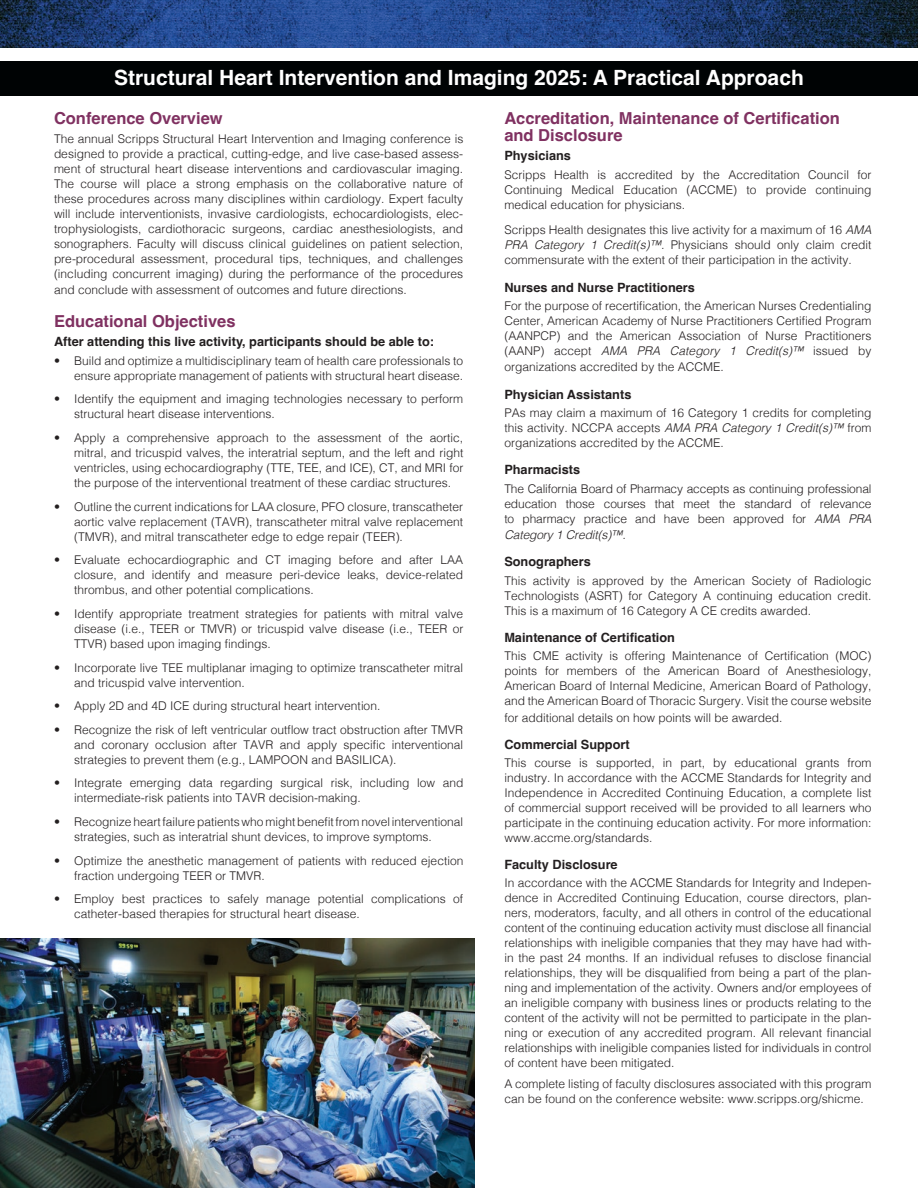
<style>
.page{position:relative;width:918px;height:1188px;background:#fff}
.page>*{position:absolute;margin:0;border:0;box-sizing:border-box;transform-origin:0 0}
.t1{font:700 21px "Helvetica";color:#fff}
.t2{font:700 16.5px/16.5px "Helvetica";color:#803161}
.t3{font:700 12.75px "Helvetica";color:#231f20}
.t4{font:300 12px/15px "Helvetica";color:#231f20;text-align:justify}
.t5{font:italic 300 12px "Helvetica";letter-spacing:-.01em;color:#231f20}
.s1{font-style:italic}
</style>
<div class="page">
<img style="left:0;top:0;width:918px;height:48px">
<div style="left:0;top:62px;width:918px;height:34px;background:#000304"></div>
<img style="left:0;top:939px;width:474px;height:249px">
<h1 class="t1" style="left:114px;top:65px;width:691px">Structural Heart Intervention and Imaging 2025: A Practical Approach</h1>
<h2 class="t2" style="left:54px;top:112px;width:170px">Conference Overview</h2>
<p class="t4" style="left:54px;top:130px;width:411px">The annual Scripps Structural Heart Intervention and Imaging conference is designed to provide a practical, cutting-edge, and live case-based assess&shy;ment of structural heart disease interventions and cardiovascular imaging.<br>The course will place a strong emphasis on the collaborative nature of these procedures across many disciplines within cardiology. Expert faculty will include interventionists, invasive cardiologists, echocardiologists, elec&shy;trophysiologists, cardiothoracic surgeons, cardiac anesthesiologists, and sonographers. Faculty will discuss clinical guidelines on patient selection, pre-procedural assessment, procedural tips, techniques, and challenges (including concurrent imaging) during the performance of the procedures</p>
<p class="t4" style="left:54px;top:281px;width:354px">and conclude with assessment of outcomes and future directions.</p>
<h2 class="t2" style="left:54px;top:314px;width:183px">Educational Objectives</h2>
<p class="t3" style="left:54px;top:334px;width:382px">After attending this live activity, participants should be able to:</p>
<p class="t4" style="left:54px;top:352px;width:411px;text-align:right">• Build and optimize a multidisciplinary team of health care professionals to ensure appropriate management of patients with structural heart disease.</p>
<p class="t4" style="left:74px;top:391px;width:391px;text-indent:-20px">• Identify the equipment and imaging technologies necessary to perform structural heart disease interventions.</p>
<p class="t4" style="left:74px;top:429px;width:391px;text-indent:-20px">• Apply a comprehensive approach to the assessment of the aortic, mitral, and tricuspid valves, the interatrial septum, and the left and right ventricles, using echocardiography (TTE, TEE, and ICE), CT, and MRI for the purpose of the interventional treatment of these cardiac structures.</p>
<p class="t4" style="left:74px;top:498px;width:391px;text-indent:-20px">• Outline the current indications for LAA closure, PFO closure, transcatheter aortic valve replacement (TAVR), transcatheter mitral valve replacement (TMVR), and mitral transcatheter edge to edge repair (TEER).</p>
<p class="t4" style="left:74px;top:552px;width:391px;text-indent:-20px">• Evaluate echocardiographic and CT imaging before and after LAA closure, and identify and measure peri-device leaks, device-related thrombus, and other potential complications.</p>
<p class="t4" style="left:74px;top:605px;width:391px;text-indent:-20px">• Identify appropriate treatment strategies for patients with mitral valve disease (i.e., TEER or TMVR) or tricuspid valve disease (i.e., TEER or TTVR) based upon imaging findings.</p>
<p class="t4" style="left:74px;top:659px;width:391px;text-indent:-20px">• Incorporate live TEE multiplanar imaging to optimize transcatheter mitral and tricuspid valve intervention.</p>
<p class="t4" style="left:54px;top:698px;width:328px">• Apply 2D and 4D ICE during structural heart intervention.</p>
<p class="t4" style="left:74px;top:721px;width:391px;text-indent:-20px">• Recognize the risk of left ventricular outflow tract obstruction after TMVR and coronary occlusion after TAVR and apply specific interventional strategies to prevent them (e.g., LAMPOON and BASILICA).</p>
<p class="t4" style="left:74px;top:775px;width:391px;text-indent:-20px">• Integrate emerging data regarding surgical risk, including low and intermediate-risk patients into TAVR decision-making.</p>
<p class="t4" style="left:74px;top:813px;width:391px;text-indent:-20px">• Recognize heart failure patients who might benefit from novel interventional strategies, such as interatrial shunt devices, to improve symptoms.</p>
<p class="t4" style="left:74px;top:852px;width:391px;text-indent:-20px">• Optimize the anesthetic management of patients with reduced ejection fraction undergoing TEER or TMVR.</p>
<p class="t4" style="left:74px;top:891px;width:391px;text-indent:-20px">• Employ best practices to safely manage potential complications of catheter-based therapies for structural heart disease.</p>
<h2 class="t2" style="left:504px;top:112px;width:337px">Accreditation, Maintenance of Certification and Disclosure</h2>
<p class="t3" style="left:504px;top:148px;width:68px">Physicians</p>
<p class="t4" style="left:504px;top:166px;width:369px">Scripps Health is accredited by the Accreditation Council for Continuing Medical Education (ACCME) to provide continuing medical education for physicians.</p>
<p class="t4" style="left:504px;top:222px;width:369px">Scripps Health designates this live activity for a maximum of 16 <span class="s1">AMA PRA Category 1 Credit(s)™.</span> Physicians should only claim credit commensurate with the extent of their participation in the activity.</p>
<p class="t3" style="left:504px;top:279px;width:192px">Nurses and Nurse Practitioners</p>
<p class="t4" style="left:504px;top:297px;width:369px">For the purpose of recertification, the American Nurses Credentialing Center, American Academy of Nurse Practitioners Certified Program (AANPCP) and the American Association of Nurse Practitioners (AANP) accept <span class="s1">AMA PRA Category 1 Credit(s)™</span> issued by</p>
<p class="t4" style="left:504px;top:359px;width:221px">organizations accredited by the ACCME.</p>
<p class="t3" style="left:504px;top:387px;width:129px">Physician Assistants</p>
<p class="t4" style="left:504px;top:404px;width:369px">PAs may claim a maximum of 16 Category 1 credits for completing this activity. NCCPA accepts <span class="s1">AMA PRA Category 1 Credit(s)™</span> from organizations accredited by the ACCME.</p>
<p class="t3" style="left:504px;top:462px;width:77px">Pharmacists</p>
<p class="t4" style="left:504px;top:480px;width:369px">The California Board of Pharmacy accepts as continuing professional education those courses that meet the standard of relevance to pharmacy practice and have been approved for <span class="s1">AMA PRA</span></p>
<p class="t5" style="left:504px;top:525px;width:123px">Category 1 Credit(s)™.</p>
<p class="t3" style="left:504px;top:554px;width:88px">Sonographers</p>
<p class="t4" style="left:504px;top:572px;width:369px">This activity is approved by the American Society of Radiologic Technologists (ASRT) for Category A continuing education credit.<br>This is a maximum of 16 Category A CE credits awarded.</p>
<p class="t3" style="left:504px;top:630px;width:172px">Maintenance of Certification</p>
<p class="t4" style="left:504px;top:648px;width:369px">This CME activity is offering Maintenance of Certification (MOC) points for members of the American Board of Anesthesiology, American Board of Internal Medicine, American Board of Pathology, and the American Board of Thoracic Surgery. Visit the course website</p>
<p class="t4" style="left:504px;top:709px;width:280px">for additional details on how points will be awarded.</p>
<p class="t3" style="left:504px;top:737px;width:127px">Commercial Support</p>
<p class="t4" style="left:504px;top:755px;width:369px">This course is supported, in part, by educational grants from industry. In accordance with the ACCME Standards for Integrity and Independence in Accredited Continuing Education, a complete list of commercial support received will be provided to all learners who participate in the continuing education activity. For more information: www.accme.org/standards.</p>
<p class="t3" style="left:504px;top:857px;width:115px">Faculty Disclosure</p>
<p class="t4" style="left:504px;top:874px;width:369px">In accordance with the ACCME Standards for Integrity and Indepen&shy;dence in Accredited Continuing Education, course directors, plan&shy;ners, moderators, faculty, and all others in control of the educational content of the continuing education activity must disclose all financial relationships with ineligible companies that they may have had with&shy;in the past 24 months. If an individual refuses to disclose financial relationships, they will be disqualified from being a part of the plan&shy;ning and implementation of the activity. Owners and/or employees of an ineligible company with business lines or products relating to the content of the activity will not be permitted to participate in the plan&shy;ning or execution of any accredited program. All relevant financial relationships with ineligible companies listed for individuals in control of content have been mitigated.</p>
<p class="t4" style="left:504px;top:1076px;width:369px">A complete listing of faculty disclosures associated with this program can be found on the conference website: www.scripps.org/shicme.</p>
</div>
